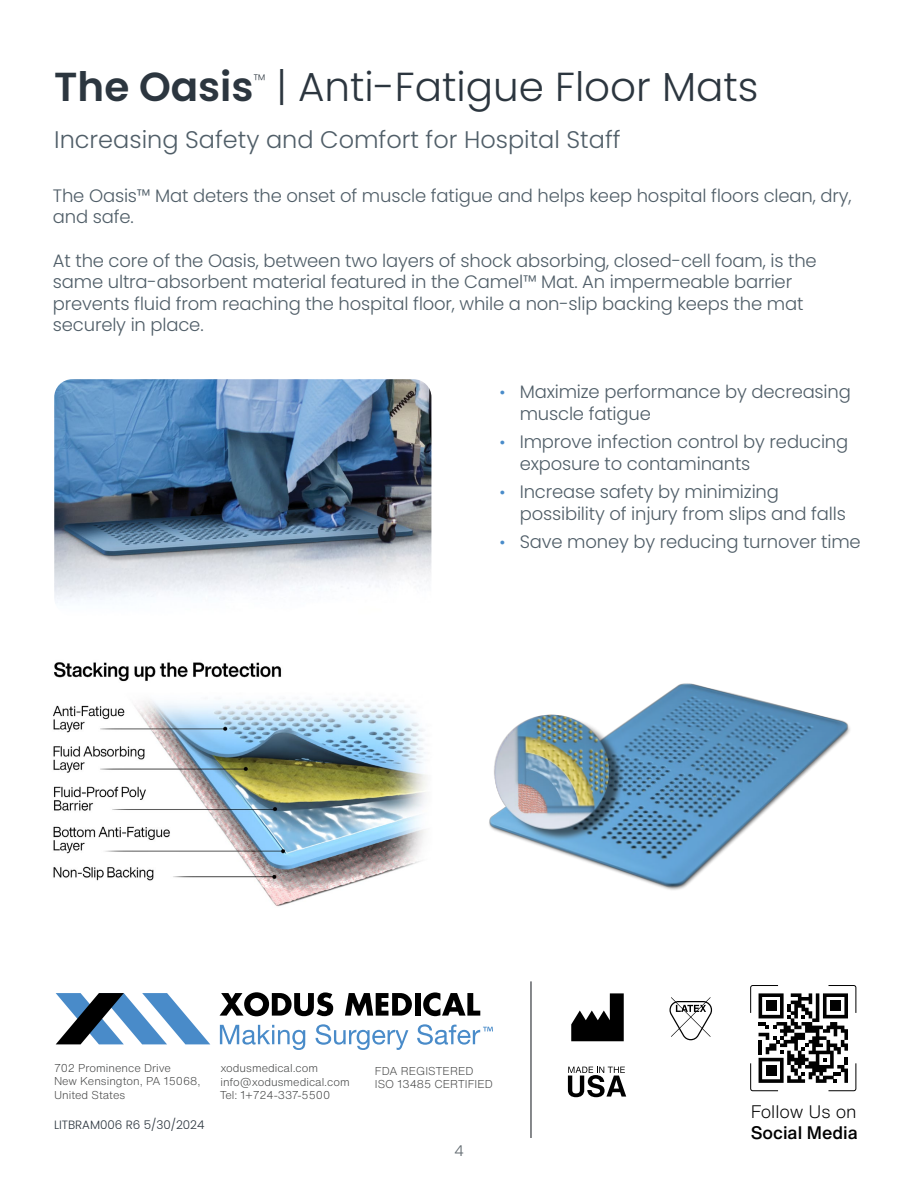
<style>
.page{position:relative;width:918px;height:1188px;background:#fff}
.page>*{position:absolute;margin:0;border:0;box-sizing:border-box;transform-origin:0 0}
.t1{font:300 40.5px "Poppins";color:#2c363f}
.t2{font:600 40.5px "Poppins";color:#2c363f}
.t3{font:300 24px "Poppins";color:#505e68}
.t4{font:300 18px/21.6px "Poppins";letter-spacing:-.01em;color:#505e68}
.t5{font:500 17.85px "Helvetica Now Text";color:#000}
.t6{font:300 17.85px "Helvetica Now Text";color:#000}
.t7{font:200 16.5px "Poppins";color:#2c363f}
.t8{font:300 15px "Poppins";color:#5f686e}
.t9{font:300 12px "Poppins";color:#2c363f}
.t10{font:300 11.25px/13.5px "Helvetica Now Text";color:#444545}
.s1{font-size:16.5px;color:#498bc9}
</style>
<div class="page">
<img style="left:53px;top:662px;width:374px;height:245px">
<img style="left:489px;top:683px;width:361px;height:207px">
<hr style="left:530px;top:981px;width:2px;height:157px;background:#808285">
<svg style="left:220px;top:1025px;width:85px;height:25px"></svg>
<svg style="left:316px;top:1024px;width:92px;height:26px"></svg>
<svg style="left:417px;top:1024px;width:76px;height:21px"></svg>
<svg style="left:220px;top:992px;width:113px;height:24px"></svg>
<svg style="left:345px;top:993px;width:67px;height:23px"></svg>
<div style="left:415px;top:993px;width:5px;height:23px;background:#000"></div>
<svg style="left:423px;top:992px;width:57px;height:24px"></svg>
<svg style="left:56px;top:993px;width:154px;height:51px"></svg>
<svg style="left:669px;top:997px;width:44px;height:43px"></svg>
<svg style="left:568px;top:1067px;width:58px;height:30px"></svg>
<svg style="left:571px;top:993px;width:53px;height:48px"></svg>
<svg style="left:750px;top:985px;width:107px;height:107px"></svg>
<div style="left:830px;top:1001px;width:11px;height:10px;background:#010101"></div>
<img style="left:54px;top:379px;width:377px;height:224px">
<h1 class="t2" style="left:54px;top:64px;width:201px">The Oasis</h1>
<p class="t7" style="left:254px;top:71px;width:13px">™</p>
<h1 class="t1" style="left:276px;top:64px;width:484px">| Anti-Fatigue Floor Mats</h1>
<h2 class="t3" style="left:54px;top:125px;width:568px">Increasing Safety and Comfort for Hospital Staff</h2>
<p class="t4" style="left:53px;top:185px;width:800px">The Oasis™ Mat deters the onset of muscle fatigue and helps keep hospital floors clean, dry, and safe.</p>
<p class="t4" style="left:53px;top:250px;width:765px">At the core of the Oasis, between two layers of shock absorbing, closed-cell foam, is the same ultra-absorbent material featured in the Camel™ Mat. An impermeable barrier prevents fluid from reaching the hospital floor, while a non-slip backing keeps the mat securely in place.</p>
<p class="t4" style="left:520px;top:381px;width:333px;text-indent:-20px"><span class="s1">•</span> Maximize performance by decreasing muscle fatigue</p>
<p class="t4" style="left:520px;top:431px;width:330px;text-indent:-20px"><span class="s1">•</span> Improve infection control by reducing exposure to contaminants</p>
<p class="t4" style="left:520px;top:481px;width:328px;text-indent:-20px"><span class="s1">•</span> Increase safety by minimizing possibility of injury from slips and falls</p>
<p class="t4" style="left:500px;top:531px;width:363px"><span class="s1">•</span> Save money by reducing turnover time</p>
<p class="t10" style="left:54px;top:1061px;width:148px">702 Prominence Drive<br>New Kensington, PA 15068,<br>United States</p>
<p class="t10" style="left:375px;top:1063px;width:119px">FDA REGISTERED<br>ISO 13485 CERTIFIED</p>
<p class="t10" style="left:220px;top:1061px;width:131px">xodusmedical.com info@xodusmedical.com</p>
<p class="t10" style="left:220px;top:1088px;width:112px">Tel: 1+724-337-5500</p>
<p class="t9" style="left:54px;top:1118px;width:152px">LITBRAM006 R6 5/30/2024</p>
<p class="t8" style="left:454px;top:1142px;width:11px">4</p>
<p class="t6" style="left:751px;top:1098px;width:108px">Follow Us on</p>
<p class="t5" style="left:751px;top:1120px;width:109px">Social Media</p>
</div>
